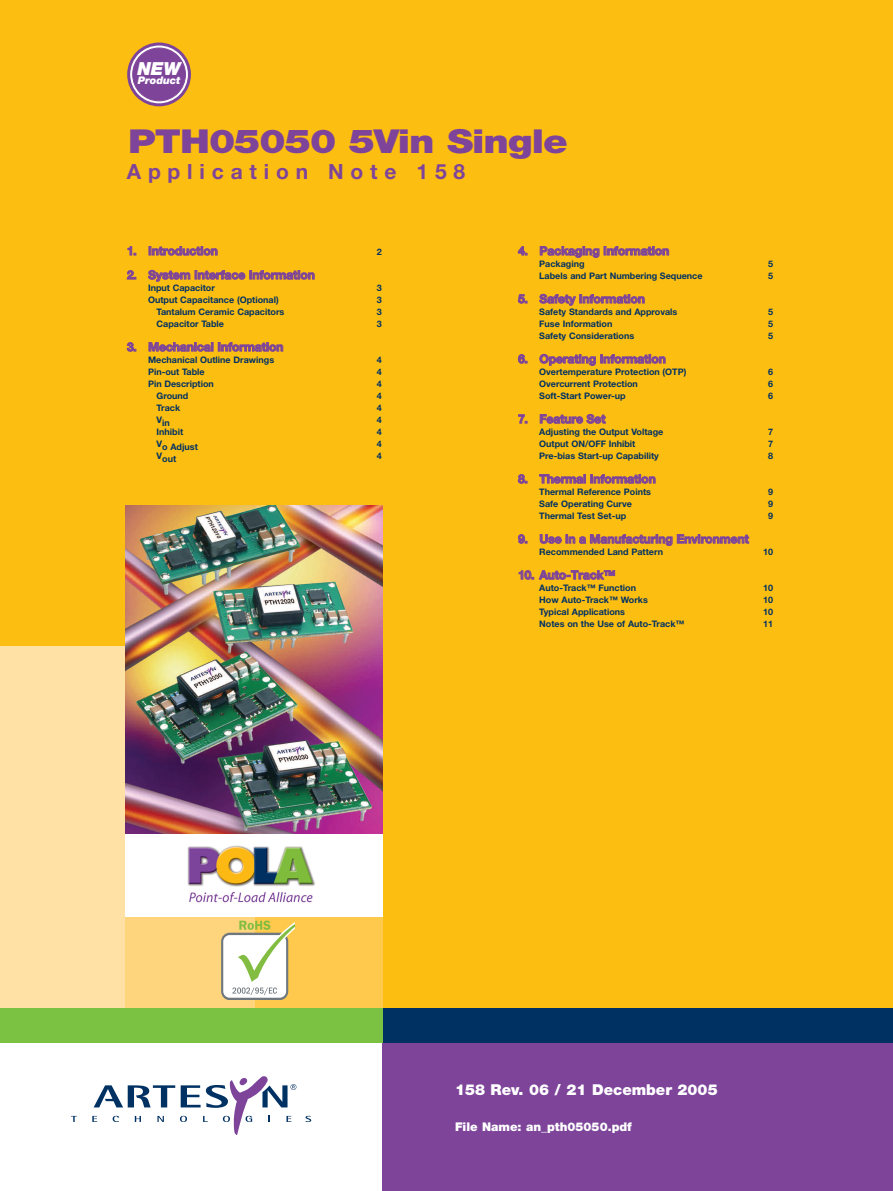
<style>
.page{position:relative;width:893px;height:1191px;background:#fff}
.page>*{position:absolute;margin:0;border:0;box-sizing:border-box;transform-origin:0 0}
.t1{font:900 33px "Helvetica Neue";letter-spacing:-.025em;color:#7d449a;scale:1.19 1}
.t2{font:700 21px "Helvetica Neue";letter-spacing:.325em;color:#7d449a}
.t3{font:italic 900 18px "Helvetica Neue";color:#fff}
.t4{font:900 15px "Helvetica Neue";color:#fff}
.t5{font:700 12px "Helvetica Neue";letter-spacing:-.005em;color:#7d449a}
.t6{font:900 12px "Helvetica Neue";color:#fff}
.t7{font:italic 900 10.5px "Helvetica Neue";letter-spacing:-.005em;color:#fff}
.t8{font:700 9px "Helvetica Neue";color:#003163}
</style>
<div class="page">
<div style="left:0;top:0;width:893px;height:1042px;background:#fdbe12"></div>
<svg style="left:127px;top:42px;width:64px;height:65px"></svg>
<div style="left:0;top:646px;width:128px;height:391px;background:#ffe1a5"></div>
<div style="left:126px;top:916px;width:129px;height:121px;background:#fed57c"></div>
<div style="left:255px;top:646px;width:128px;height:391px;background:#fec94d"></div>
<div style="left:383px;top:1042px;width:510px;height:149px;background:#7d449a"></div>
<div style="left:383px;top:1008px;width:510px;height:34px;background:#003163"></div>
<div style="left:0;top:1008px;width:383px;height:34px;background:#7bc142"></div>
<svg style="left:71px;top:1115px;width:6px;height:7px"></svg>
<svg style="left:306px;top:1115px;width:5px;height:7px"></svg>
<svg style="left:92px;top:1076px;width:204px;height:59px"></svg>
<div style="left:125px;top:833px;width:258px;height:83px;background:#fff"></div>
<img style="left:187px;top:845px;width:128px;height:58px">
<img style="left:125px;top:505px;width:258px;height:328px">
<div style="left:222px;top:934px;width:65px;height:65px;background:#fff;border-radius:7px"></div>
<div style="left:221px;top:932px;width:67px;height:67px;border:2px solid #6f787f;border-radius:7px"></div>
<svg style="left:232px;top:920px;width:63px;height:75px"></svg>
<h3 class="t3" style="left:137px;top:62px;width:45px">NEW</h3>
<p class="t7" style="left:138px;top:77px;width:44px">Product</p>
<h1 class="t1" style="left:128px;top:129px;width:371px">PTH05050 5Vin Single</h1>
<h2 class="t2" style="left:127px;top:164px;width:340px">Application Note 158</h2>
<h3 class="t5" style="left:127px;top:246px;width:92px">1. Introduction</h3>
<p class="t8" style="left:377px;top:249px;width:7px">2</p>
<h3 class="t5" style="left:127px;top:270px;width:189px">2. System Interface Information</h3>
<p class="t8" style="left:148px;top:285px;width:68px">Input Capacitor</p>
<p class="t8" style="left:377px;top:285px;width:7px">3</p>
<p class="t8" style="left:148px;top:297px;width:132px">Output Capacitance (Optional)</p>
<p class="t8" style="left:377px;top:297px;width:7px">3</p>
<p class="t8" style="left:157px;top:309px;width:129px">Tantalum Ceramic Capacitors</p>
<p class="t8" style="left:377px;top:309px;width:7px">3</p>
<p class="t8" style="left:157px;top:321px;width:69px">Capacitor Table</p>
<p class="t8" style="left:377px;top:321px;width:7px">3</p>
<h3 class="t5" style="left:127px;top:342px;width:158px">3. Mechanical Information</h3>
<p class="t8" style="left:148px;top:357px;width:128px">Mechanical Outline Drawings</p>
<p class="t8" style="left:377px;top:357px;width:7px">4</p>
<p class="t8" style="left:148px;top:369px;width:58px">Pin-out Table</p>
<p class="t8" style="left:377px;top:369px;width:7px">4</p>
<p class="t8" style="left:148px;top:381px;width:67px">Pin Description</p>
<p class="t8" style="left:377px;top:381px;width:7px">4</p>
<p class="t8" style="left:157px;top:393px;width:33px">Ground</p>
<p class="t8" style="left:377px;top:393px;width:7px">4</p>
<p class="t8" style="left:157px;top:405px;width:25px">Track</p>
<p class="t8" style="left:377px;top:405px;width:7px">4</p>
<p class="t8" style="left:157px;top:420px;width:15px">Vin</p>
<p class="t8" style="left:377px;top:417px;width:7px">4</p>
<p class="t8" style="left:157px;top:429px;width:28px">Inhibit</p>
<p class="t8" style="left:377px;top:429px;width:7px">4</p>
<p class="t8" style="left:157px;top:444px;width:43px">Vo Adjust</p>
<p class="t8" style="left:377px;top:441px;width:7px">4</p>
<p class="t8" style="left:157px;top:456px;width:21px">Vout</p>
<p class="t8" style="left:377px;top:453px;width:7px">4</p>
<h3 class="t5" style="left:518px;top:246px;width:153px">4. Packaging Information</h3>
<p class="t8" style="left:539px;top:261px;width:47px">Packaging</p>
<p class="t8" style="left:768px;top:261px;width:7px">5</p>
<p class="t8" style="left:539px;top:273px;width:165px">Labels and Part Numbering Sequence</p>
<p class="t8" style="left:768px;top:273px;width:7px">5</p>
<h3 class="t5" style="left:518px;top:294px;width:128px">5. Safety Information</h3>
<p class="t8" style="left:539px;top:309px;width:140px">Safety Standards and Approvals</p>
<p class="t8" style="left:768px;top:309px;width:7px">5</p>
<p class="t8" style="left:539px;top:321px;width:75px">Fuse Information</p>
<p class="t8" style="left:768px;top:321px;width:7px">5</p>
<p class="t8" style="left:539px;top:333px;width:96px">Safety Considerations</p>
<p class="t8" style="left:768px;top:333px;width:7px">5</p>
<h3 class="t5" style="left:518px;top:354px;width:149px">6. Operating Information</h3>
<p class="t8" style="left:539px;top:369px;width:149px">Overtemperature Protection (OTP)</p>
<p class="t8" style="left:768px;top:369px;width:7px">6</p>
<p class="t8" style="left:539px;top:381px;width:100px">Overcurrent Protection</p>
<p class="t8" style="left:768px;top:381px;width:7px">6</p>
<p class="t8" style="left:539px;top:393px;width:88px">Soft-Start Power-up</p>
<p class="t8" style="left:768px;top:393px;width:7px">6</p>
<h3 class="t5" style="left:518px;top:414px;width:89px">7. Feature Set</h3>
<p class="t8" style="left:539px;top:429px;width:126px">Adjusting the Output Voltage</p>
<p class="t8" style="left:768px;top:429px;width:7px">7</p>
<p class="t8" style="left:539px;top:441px;width:98px">Output ON/OFF Inhibit</p>
<p class="t8" style="left:768px;top:441px;width:7px">7</p>
<p class="t8" style="left:539px;top:453px;width:121px">Pre-bias Start-up Capability</p>
<p class="t8" style="left:768px;top:453px;width:7px">8</p>
<h3 class="t5" style="left:518px;top:474px;width:139px">8. Thermal Information</h3>
<p class="t8" style="left:539px;top:489px;width:113px">Thermal Reference Points</p>
<p class="t8" style="left:768px;top:489px;width:7px">9</p>
<p class="t8" style="left:539px;top:501px;width:94px">Safe Operating Curve</p>
<p class="t8" style="left:768px;top:501px;width:7px">9</p>
<p class="t8" style="left:539px;top:513px;width:88px">Thermal Test Set-up</p>
<p class="t8" style="left:768px;top:513px;width:7px">9</p>
<h3 class="t5" style="left:518px;top:534px;width:232px">9. Use in a Manufacturing Environment</h3>
<p class="t8" style="left:539px;top:549px;width:125px">Recommended Land Pattern</p>
<p class="t8" style="left:763px;top:549px;width:12px">10</p>
<h3 class="t5" style="left:518px;top:570px;width:99px">10. Auto-Track™</h3>
<p class="t8" style="left:539px;top:585px;width:98px">Auto-Track™ Function</p>
<p class="t8" style="left:763px;top:585px;width:12px">10</p>
<p class="t8" style="left:539px;top:597px;width:110px">How Auto-Track™ Works</p>
<p class="t8" style="left:763px;top:597px;width:12px">10</p>
<p class="t8" style="left:539px;top:609px;width:87px">Typical Applications</p>
<p class="t8" style="left:763px;top:609px;width:12px">10</p>
<p class="t8" style="left:539px;top:621px;width:147px">Notes on the Use of Auto-Track™</p>
<p class="t8" style="left:763px;top:621px;width:12px">11</p>
<h3 class="t4" style="left:455px;top:1084px;width:264px">158 Rev. 06 / 21 December 2005</h3>
<h3 class="t6" style="left:455px;top:1122px;width:178px">File Name: an_pth05050.pdf</h3>
</div>
